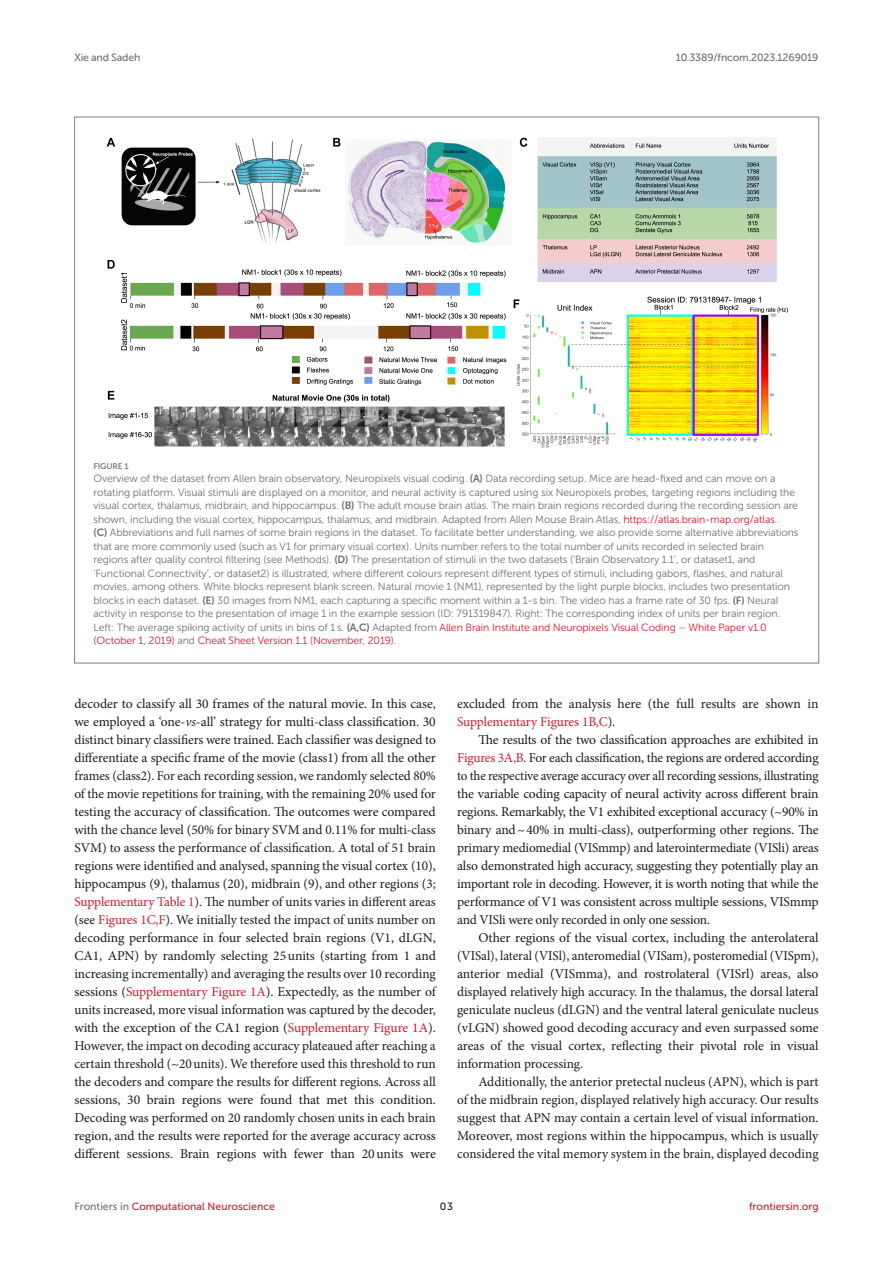
<style>
.page{position:relative;width:893px;height:1263px;background:#fff}
.page>*{position:absolute;margin:0;border:0;box-sizing:border-box;transform-origin:0 0}
.TEXT_FLUSH{font:13.5px/18px "Minion Pro";letter-spacing:-.005em;color:#1b1c1b;text-align:justify}
.TEXT{font:13.5px/18px "Minion Pro";letter-spacing:-.01em;color:#1b1c1b;text-align:justify}
.FIG_LEG{font:10.5px/13.5px "Museo Sans 300";letter-spacing:-.01em;color:#706f70}
.t1{font:10.5px "Museo Sans 500";color:#d51a2c}
.t2{font:10.5px "Museo Sans 500";letter-spacing:-.015em;color:#706f70}
.t3{font:10.5px "Museo Sans 500";color:#1b1c1b}
.FIG_HD{font:8.25px "Museo Sans 700";letter-spacing:-.01em;color:#7e7f7f}
.s1{font-family:"Museo Sans 700"}
.s2{color:#d51a2c}
.s3{font-style:italic}
.s4{color:#706f70}
</style>
<div class="page">
<img style="left:106px;top:137px;width:682px;height:311px">
<p class="t2" style="left:74px;top:51px;width:68px">Xie and Sadeh</p>
<p class="t2" style="left:676px;top:51px;width:144px">10.3389/fncom.2023.1269019</p>
<p class="FIG_HD" style="left:94px;top:461px;width:37px">FIGURE 1</p>
<p class="FIG_LEG" style="left:94px;top:472px;width:707px">Overview of the dataset from Allen brain observatory, Neuropixels visual coding. <span class="s1">(A)</span> Data recording setup. Mice are head-fixed and can move on a rotating platform. Visual stimuli are displayed on a monitor, and neural activity is captured using six Neuropixels probes, targeting regions including the visual cortex, thalamus, midbrain, and hippocampus. <span class="s1">(B)</span> The adult mouse brain atlas. The main brain regions recorded during the recording session are shown, including the visual cortex, hippocampus, thalamus, and midbrain. Adapted from Allen Mouse Brain Atlas, <span class="s2">https://atlas.brain-map.org/atlas</span>.<br><span class="s1">(C)</span> Abbreviations and full names of some brain regions in the dataset. To facilitate better understanding, we also provide some alternative abbreviations that are more commonly used (such as V1 for primary visual cortex). Units number refers to the total number of units recorded in selected brain regions after quality control filtering (see Methods). <span class="s1">(D)</span> The presentation of stimuli in the two datasets (‘Brain Observatory 1.1’, or dataset1, and ‘Functional Connectivity’, or dataset2) is illustrated, where different colours represent different types of stimuli, including gabors, flashes, and natural movies, among others. White blocks represent blank screen. Natural movie 1 (NM1), represented by the light purple blocks, includes two presentation blocks in each dataset. <span class="s1">(E)</span> 30 images from NM1, each capturing a specific moment within a 1-s bin. The video has a frame rate of 30 fps. <span class="s1">(F)</span> Neural activity in response to the presentation of image 1 in the example session (ID: 791319847). Right: The corresponding index of units per brain region.<br>Left: The average spiking activity of units in bins of 1 s. <span class="s1">(A,C)</span> Adapted from <span class="s2">Allen Brain Institute and Neuropixels Visual Coding</span> – <span class="s2">White Paper v1.0 (October 1, 2019)</span> and <span class="s2">Cheat Sheet Version 1.1 (November, 2019)</span>.</p>
<p class="TEXT_FLUSH" style="left:74px;top:695px;width:363px">decoder to classify all 30 frames of the natural movie. In this case, we employed a ‘one-<span class="s3">vs</span>-all’ strategy for multi-class classification. 30 distinct binary classifiers were trained. Each classifier was designed to differentiate a specific frame of the movie (class1) from all the other frames (class2). For each recording session, we randomly selected 80% of the movie repetitions for training, with the remaining 20% used for testing the accuracy of classification. The outcomes were compared with the chance level (50% for binary SVM and 0.11% for multi-class SVM) to assess the performance of classification. A total of 51 brain regions were identified and analysed, spanning the visual cortex (10), hippocampus (9), thalamus (20), midbrain (9), and other regions (3; <span class="s2">Supplementary Table 1</span>). The number of units varies in different areas (see <span class="s2">Figures 1C,F</span>). We initially tested the impact of units number on decoding performance in four selected brain regions (V1, dLGN, CA1, APN) by randomly selecting 25units (starting from 1 and increasing incrementally) and averaging the results over 10 recording sessions (<span class="s2">Supplementary Figure 1A</span>). Expectedly, as the number of units increased, more visual information was captured by the decoder, with the exception of the CA1 region (<span class="s2">Supplementary Figure 1A</span>).<br>However, the impact on decoding accuracy plateaued after reaching a certain threshold (~20units). We therefore used this threshold to run the decoders and compare the results for different regions. Across all sessions, 30 brain regions were found that met this condition.<br>Decoding was performed on 20 randomly chosen units in each brain region, and the results were reported for the average accuracy across different sessions. Brain regions with fewer than 20units were</p>
<p class="TEXT_FLUSH" style="left:457px;top:695px;width:363px">excluded from the analysis here (the full results are shown in<br><span class="s2">Supplementary Figures 1B,C</span>).</p>
<p class="TEXT" style="left:457px;top:731px;width:363px;text-indent:21px">The results of the two classification approaches are exhibited in <span class="s2">Figures 3A,B</span>. For each classification, the regions are ordered according to the respective average accuracy over all recording sessions, illustrating the variable coding capacity of neural activity across different brain regions. Remarkably, the V1 exhibited exceptional accuracy (~90% in binary and~40% in multi-class), outperforming other regions. The primary mediomedial (VISmmp) and laterointermediate (VISli) areas also demonstrated high accuracy, suggesting they potentially play an important role in decoding. However, it is worth noting that while the performance of V1 was consistent across multiple sessions, VISmmp and VISli were only recorded in only one session.</p>
<p class="TEXT" style="left:457px;top:929px;width:363px;text-indent:21px">Other regions of the visual cortex, including the anterolateral (VISal), lateral (VISl), anteromedial (VISam), posteromedial (VISpm), anterior medial (VISmma), and rostrolateral (VISrl) areas, also displayed relatively high accuracy. In the thalamus, the dorsal lateral geniculate nucleus (dLGN) and the ventral lateral geniculate nucleus (vLGN) showed good decoding accuracy and even surpassed some areas of the visual cortex, reflecting their pivotal role in visual information processing.</p>
<p class="TEXT" style="left:457px;top:1073px;width:363px;text-indent:21px">Additionally, the anterior pretectal nucleus (APN), which is part of the midbrain region, displayed relatively high accuracy. Our results suggest that APN may contain a certain level of visual information.<br>Moreover, most regions within the hippocampus, which is usually considered the vital memory system in the brain, displayed decoding</p>
<p class="t1" style="left:74px;top:1200px;width:202px"><span class="s4">Frontiers in</span> Computational Neuroscience</p>
<p class="t3" style="left:440px;top:1200px;width:15px">03</p>
<p class="t1" style="left:749px;top:1200px;width:71px">frontiersin.org</p>
</div>
